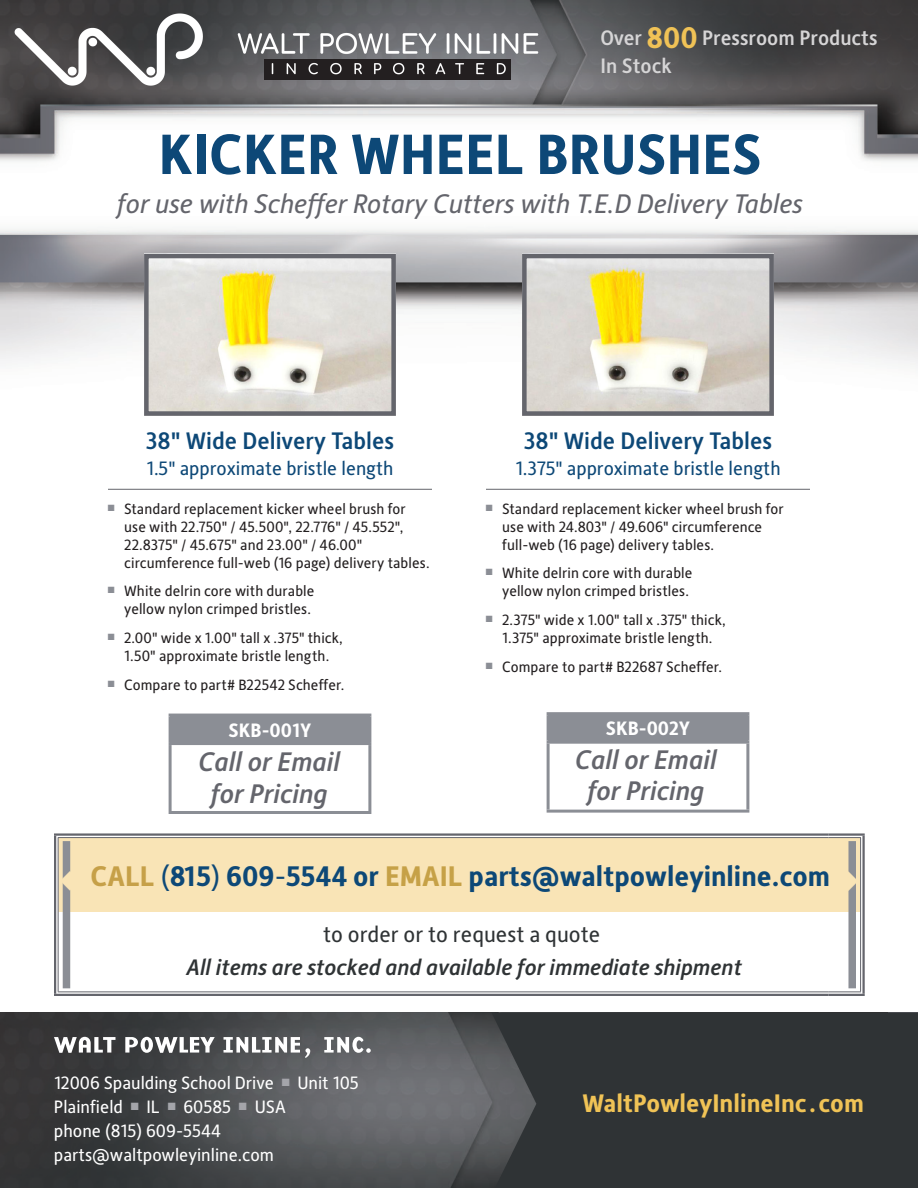
<style>
.page{position:relative;width:918px;height:1188px;background:#fff}
.page>*{position:absolute;margin:0;border:0;box-sizing:border-box;transform-origin:0 0}
.t1{font:700 57px "Alber New";color:#0d4877}
.t2{font:700 28.5px "Alber New";color:#0d4877}
.t3{font:italic 27px "Alber New";color:#64656c}
.t4{font:italic 500 27px/32.4px "Alber New";color:#64656c;text-align:center}
.t5{font:700 25.5px "Alber New";color:#f0c356}
.t6{font:500 24px "Alber New";color:#0d4877}
.t7{font:italic 500 22.5px "Alber New";color:#2f3335}
.t8{font:22.5px "Alber New";color:#2f3335}
.t9{font:500 21px/28px "Alber New";color:#d6d5d6}
.t10{font:19.5px "Alber New";color:#0d4877}
.t11{font:700 19.5px "Alber New";color:#fff}
.t12{font:18px/24px "Alber New";color:#fff}
.t13{font:15px/18px "Alber New";letter-spacing:.005em;color:#231f20}
.s1{font-weight:700;font-size:30px;color:#f0c256}
.s2{color:#c6a048}
.s3{font-weight:400}
.s4{color:#c6a147}
</style>
<div class="page">
<img style="left:0;top:0;width:918px;height:366px">
<img style="left:0;top:1012px;width:491px;height:176px">
<div style="left:491px;top:1012px;width:427px;height:176px;background:#2f3335"></div>
<svg style="left:54px;top:1037px;width:317px;height:21px"></svg>
<div style="left:59px;top:838px;width:802px;height:74px;background:#f9e4b6"></div>
<div style="left:860px;top:838px;width:5px;height:154px;background:#f0f0f1"></div>
<hr style="left:829px;top:992px;width:36px;height:4px;background:#d8d8da">
<svg style="left:56px;top:838px;width:2px;height:154px"></svg>
<hr style="left:54px;top:992px;width:36px;height:4px;background:#d8d8da">
<hr style="left:90px;top:992px;width:739px;height:4px;background:#d8d8da">
<hr style="left:829px;top:833px;width:36px;height:3px;background:#64656c">
<hr style="left:829px;top:837px;width:32px;height:1px;background:#64656c">
<hr style="left:860px;top:838px;width:1px;height:154px;background:#64656c">
<hr style="left:862px;top:836px;width:3px;height:158px;background:#64656c">
<hr style="left:829px;top:992px;width:32px;height:1px;background:#64656c">
<hr style="left:829px;top:994px;width:36px;height:2px;background:#64656c">
<hr style="left:90px;top:833px;width:739px;height:3px;background:#64656c">
<hr style="left:90px;top:837px;width:739px;height:1px;background:#64656c">
<hr style="left:54px;top:833px;width:36px;height:3px;background:#64656c">
<hr style="left:58px;top:837px;width:32px;height:1px;background:#64656c">
<hr style="left:54px;top:836px;width:2px;height:158px;background:#64656c">
<hr style="left:58px;top:838px;width:1px;height:154px;background:#64656c">
<hr style="left:58px;top:992px;width:32px;height:1px;background:#64656c">
<hr style="left:54px;top:994px;width:36px;height:2px;background:#64656c">
<hr style="left:90px;top:992px;width:739px;height:1px;background:#64656c">
<hr style="left:90px;top:994px;width:739px;height:2px;background:#64656c">
<div style="left:63px;top:841px;width:7px;height:147px;background:#8b8e95"></div>
<div style="left:848px;top:841px;width:8px;height:147px;background:#8b8e95"></div>
<hr style="left:108px;top:489px;width:324px;height:1px;background:#64656c">
<img style="left:149px;top:259px;width:242px;height:152px">
<div style="left:144px;top:254px;width:252px;height:162px;border:4px solid #64656c"></div>
<div style="left:170px;top:715px;width:200px;height:29px;background:#8b8e95"></div>
<hr style="left:169px;top:714px;width:202px;height:3px;background:#8b8e95">
<hr style="left:169px;top:717px;width:3px;height:25px;background:#8b8e95">
<hr style="left:368px;top:717px;width:3px;height:25px;background:#8b8e95">
<hr style="left:169px;top:742px;width:202px;height:3px;background:#8b8e95">
<hr style="left:169px;top:745px;width:3px;height:66px;background:#8b8e95">
<hr style="left:368px;top:745px;width:3px;height:66px;background:#8b8e95">
<hr style="left:169px;top:811px;width:202px;height:3px;background:#8b8e95">
<hr style="left:486px;top:489px;width:324px;height:1px;background:#64656c">
<img style="left:527px;top:259px;width:242px;height:152px">
<div style="left:522px;top:254px;width:252px;height:162px;border:4px solid #64656c"></div>
<div style="left:548px;top:714px;width:200px;height:28px;background:#8b8e95"></div>
<hr style="left:547px;top:712px;width:202px;height:3px;background:#8b8e95">
<hr style="left:547px;top:715px;width:3px;height:26px;background:#8b8e95">
<hr style="left:746px;top:715px;width:3px;height:26px;background:#8b8e95">
<hr style="left:547px;top:741px;width:202px;height:3px;background:#8b8e95">
<hr style="left:547px;top:744px;width:3px;height:66px;background:#8b8e95">
<hr style="left:746px;top:744px;width:3px;height:66px;background:#8b8e95">
<hr style="left:547px;top:810px;width:202px;height:3px;background:#8b8e95">
<img style="left:0;top:5px;width:561px;height:90px">
<svg style="left:62px;top:871px;width:9px;height:20px"></svg>
<svg style="left:848px;top:871px;width:1px;height:20px"></svg>
<h3 class="t9" style="left:601px;top:23px;width:279px">Over <span class="s1">800</span> Pressroom Products<br>In Stock</h3>
<h1 class="t1" style="left:159px;top:117px;width:605px">KICKER WHEEL BRUSHES</h1>
<h3 class="t3" style="left:117px;top:186px;width:687px">for use with Scheffer Rotary Cutters with T.E.D Delivery Tables</h3>
<h3 class="t6" style="left:146px;top:425px;width:250px">38" Wide Delivery Tables</h3>
<h3 class="t10" style="left:146px;top:456px;width:249px">1.5" approximate bristle length</h3>
<p class="t13" style="left:124px;top:499px;width:307px;text-indent:-16px"><sup>■</sup> Standard replacement kicker wheel brush for use with 22.750" / 45.500", 22.776" / 45.552", 22.8375" / 45.675" and 23.00" / 46.00" circumference full-web (16 page) delivery tables.</p>
<p class="t13" style="left:108px;top:582px;width:208px;text-align:right"><sup>■</sup> White delrin core with durable yellow nylon crimped bristles.</p>
<p class="t13" style="left:108px;top:628px;width:236px;text-align:center"><sup>■</sup> 2.00" wide x 1.00" tall x .375" thick,<br>1.50" approximate bristle length.</p>
<p class="t13" style="left:108px;top:675px;width:238px"><sup>■</sup> Compare to part# B22542 Scheffer.</p>
<h3 class="t11" style="left:229px;top:717px;width:84px">SKB-001Y</h3>
<h3 class="t4" style="left:199px;top:744px;width:143px">Call or Email for Pricing</h3>
<h3 class="t6" style="left:524px;top:425px;width:250px">38" Wide Delivery Tables</h3>
<h3 class="t10" style="left:515px;top:456px;width:267px">1.375" approximate bristle length</h3>
<p class="t13" style="left:502px;top:499px;width:283px;text-indent:-16px"><sup>■</sup> Standard replacement kicker wheel brush for use with 24.803" / 49.606" circumference full-web (16 page) delivery tables.</p>
<p class="t13" style="left:486px;top:564px;width:208px;text-align:right"><sup>■</sup> White delrin core with durable yellow nylon crimped bristles.</p>
<p class="t13" style="left:486px;top:610px;width:241px;text-align:center"><sup>■</sup> 2.375" wide x 1.00" tall x .375" thick,<br>1.375" approximate bristle length.</p>
<p class="t13" style="left:486px;top:657px;width:238px"><sup>■</sup> Compare to part# B22687 Scheffer.</p>
<h3 class="t11" style="left:606px;top:716px;width:86px">SKB-002Y</h3>
<h3 class="t4" style="left:575px;top:743px;width:143px;line-height:31px">Call or Email for Pricing</h3>
<h2 class="t2" style="left:91px;top:858px;width:741px"><span class="s2">CALL</span> <span class="s3">(</span>815<span class="s3">)</span> 609<span class="s3">-</span>5544 or <span class="s4">EMAIL</span> parts@waltpowleyinline.com</h2>
<h3 class="t8" style="left:323px;top:920px;width:279px">to order or to request a quote</h3>
<h3 class="t7" style="left:186px;top:952px;width:557px">All items are stocked and available for immediate shipment</h3>
<p class="t12" style="left:54px;top:1070px;width:306px">12006 Spaulding School Drive <sup>■</sup> Unit 105<br>Plainfield <sup>■</sup> IL <sup>■</sup> 60585 <sup>■</sup> USA<br>phone (815) 609-5544 parts@waltpowleyinline.com</p>
<h3 class="t5" style="left:583px;top:1087px;width:283px">WaltPowleyInlineInc.com</h3>
</div>
